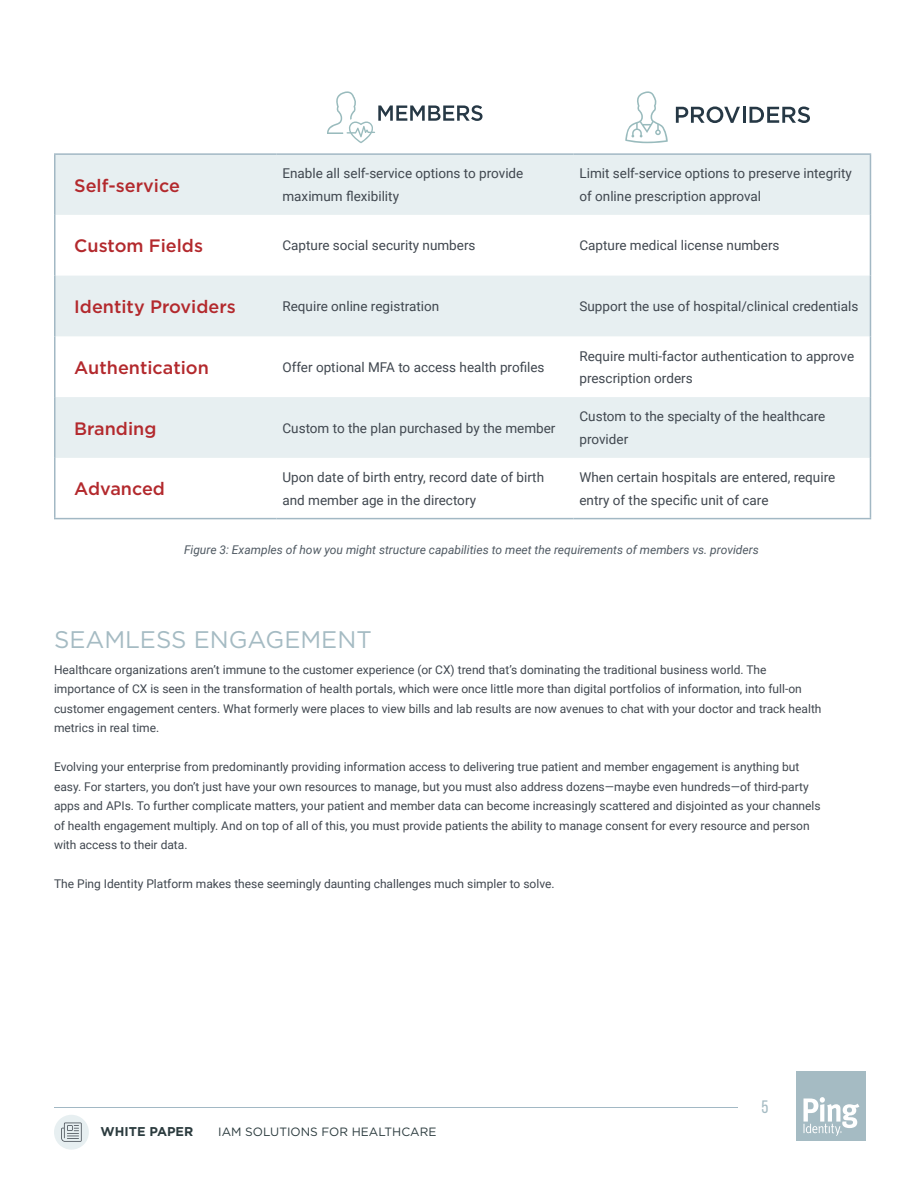
<style>
.page{position:relative;width:918px;height:1188px;background:#fff}
.page>*{position:absolute;margin:0;border:0;box-sizing:border-box;transform-origin:0 0}
.t1{font:24px "Gotham";color:#a5bbc3}
.t2{font:500 18px "Gotham";color:#b3292d}
.t3{font:18px "Bebas Neue";color:#a5bbc3}
.t4{font:13.5px/22.5px "Roboto";color:#40474f}
.t5{font:700 12.75px "Gotham";color:#2b3b3e}
.t6{font:12px/19.5px "Roboto";color:#40474f}
.t7{font:italic 12px "Roboto";color:#4f5962}
.t8{font:12px "Gotham";color:#2b3b3e}
</style>
<div class="page">
<div style="left:54px;top:1115px;width:35px;height:35px;background:#e7eff1;border-radius:50%"></div>
<hr style="left:54px;top:1107px;width:684px;height:1px;background:#a2b8c4">
<div style="left:796px;top:1071px;width:69px;height:70px;background:#a5bbc3"></div>
<svg style="left:803px;top:1097px;width:56px;height:39px"></svg>
<svg style="left:61px;top:1123px;width:21px;height:19px"></svg>
<svg style="left:56px;top:155px;width:814px;height:303px;fill:#e7eff1"></svg>
<hr style="left:54px;top:153px;width:222px;height:2px;background:#a2b8c4">
<hr style="left:54px;top:155px;width:2px;height:60px;background:#a2b8c4">
<hr style="left:276px;top:153px;width:297px;height:2px;background:#a2b8c4">
<hr style="left:573px;top:153px;width:298px;height:2px;background:#a2b8c4">
<hr style="left:870px;top:155px;width:1px;height:60px;background:#a2b8c4">
<hr style="left:54px;top:215px;width:2px;height:61px;background:#a2b8c4">
<hr style="left:870px;top:215px;width:1px;height:61px;background:#a2b8c4">
<hr style="left:54px;top:276px;width:2px;height:60px;background:#a2b8c4">
<hr style="left:870px;top:276px;width:1px;height:60px;background:#a2b8c4">
<hr style="left:54px;top:336px;width:2px;height:61px;background:#a2b8c4">
<hr style="left:870px;top:336px;width:1px;height:61px;background:#a2b8c4">
<hr style="left:54px;top:397px;width:2px;height:61px;background:#a2b8c4">
<hr style="left:870px;top:397px;width:1px;height:61px;background:#a2b8c4">
<hr style="left:54px;top:458px;width:2px;height:60px;background:#a2b8c4">
<hr style="left:870px;top:458px;width:1px;height:60px;background:#a2b8c4">
<hr style="left:54px;top:518px;width:222px;height:1px;background:#a2b8c4">
<hr style="left:276px;top:518px;width:297px;height:1px;background:#a2b8c4">
<hr style="left:573px;top:518px;width:298px;height:1px;background:#a2b8c4">
<svg style="left:676px;top:106px;width:134px;height:17px"></svg>
<svg style="left:625px;top:91px;width:43px;height:52px"></svg>
<svg style="left:327px;top:91px;width:156px;height:52px"></svg>
<h2 class="t2" style="left:74px;top:174px;width:107px">Self-service</h2>
<p class="t4" style="left:282px;top:162px;width:242px">Enable all self-service options to provide maximum flexibility</p>
<p class="t4" style="left:579px;top:162px;width:274px">Limit self-service options to preserve integrity of online prescription approval</p>
<h2 class="t2" style="left:74px;top:234px;width:130px">Custom Fields</h2>
<p class="t4" style="left:282px;top:234px;width:195px">Capture social security numbers</p>
<p class="t4" style="left:579px;top:234px;width:202px">Capture medical license numbers</p>
<h2 class="t2" style="left:74px;top:295px;width:163px">Identity Providers</h2>
<p class="t4" style="left:282px;top:294px;width:158px">Require online registration</p>
<p class="t4" style="left:579px;top:294px;width:280px">Support the use of hospital/clinical credentials</p>
<h2 class="t2" style="left:74px;top:356px;width:136px">Authentication</h2>
<p class="t4" style="left:282px;top:355px;width:264px">Offer optional MFA to access health profiles</p>
<p class="t4" style="left:579px;top:344px;width:276px">Require multi-factor authentication to approve prescription orders</p>
<h2 class="t2" style="left:74px;top:417px;width:84px">Branding</h2>
<p class="t4" style="left:282px;top:416px;width:275px">Custom to the plan purchased by the member</p>
<p class="t4" style="left:579px;top:405px;width:247px">Custom to the specialty of the healthcare provider</p>
<h2 class="t2" style="left:74px;top:477px;width:92px">Advanced</h2>
<p class="t4" style="left:282px;top:465px;width:263px">Upon date of birth entry, record date of birth and member age in the directory</p>
<p class="t4" style="left:579px;top:465px;width:257px">When certain hospitals are entered, require entry of the specific unit of care</p>
<p class="t7" style="left:184px;top:542px;width:576px">Figure 3: Examples of how you might structure capabilities to meet the requirements of members vs. providers</p>
<h1 class="t1" style="left:54px;top:624px;width:319px">SEAMLESS ENGAGEMENT</h1>
<p class="t6" style="left:54px;top:659px;width:769px">Healthcare organizations aren’t immune to the customer experience (or CX) trend that’s dominating the traditional business world. The importance of CX is seen in the transformation of health portals, which were once little more than digital portfolios of information, into full-on customer engagement centers. What formerly were places to view bills and lab results are now avenues to chat with your doctor and track health metrics in real time.</p>
<p class="t6" style="left:54px;top:757px;width:768px">Evolving your enterprise from predominantly providing information access to delivering true patient and member engagement is anything but easy. For starters, you don’t just have your own resources to manage, but you must also address dozens—maybe even hundreds—of third-party apps and APIs. To further complicate matters, your patient and member data can become increasingly scattered and disjointed as your channels of health engagement multiply. And on top of all of this, you must provide patients the ability to manage consent for every resource and person with access to their data.</p>
<p class="t6" style="left:54px;top:874px;width:502px">The Ping Identity Platform makes these seemingly daunting challenges much simpler to solve.</p>
<p class="t5" style="left:100px;top:1123px;width:94px">WHITE PAPER</p>
<p class="t8" style="left:218px;top:1124px;width:220px">IAM SOLUTIONS FOR HEALTHCARE</p>
<h2 class="t3" style="left:762px;top:1097px;width:8px">5</h2>
</div>
